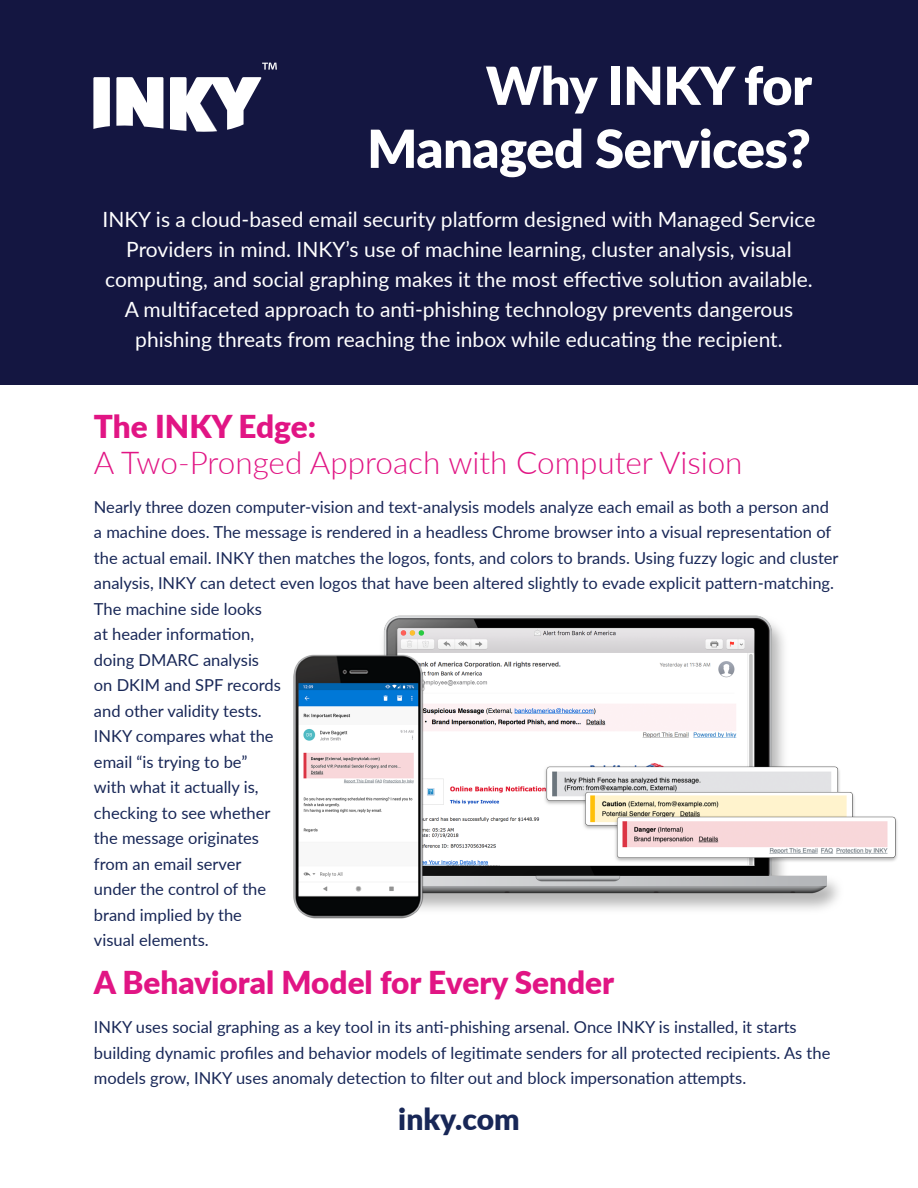
<style>
.page{position:relative;width:918px;height:1188px;background:#fff}
.page>*{position:absolute;margin:0;border:0;box-sizing:border-box;transform-origin:0 0}
.t1{font:900 52.5px/63px "Lato";letter-spacing:-.01em;color:#fff;text-align:right}
.Header_1{font:300 31.5px/36px "Lato";color:#e11584}
.t2{font:900 31.5px "Lato";color:#e11584}
.t3{font:900 30px "Lato";color:#182757}
.t4{font:21px/30px "Lato";color:#fff;text-align:center}
.t5{font:16.5px/25.5px "Lato";color:#182757}
.s1{font-weight:900}
</style>
<div class="page">
<div style="left:0;top:0;width:918px;height:384px;background:#141641"></div>
<img style="left:293px;top:615px;width:604px;height:304px">
<svg style="left:116px;top:77px;width:47px;height:52px"></svg>
<svg style="left:170px;top:77px;width:92px;height:55px"></svg>
<svg style="left:93px;top:77px;width:17px;height:52px"></svg>
<svg style="left:262px;top:63px;width:15px;height:7px"></svg>
<p class="t1" style="left:367px;top:52px;width:446px">Why INKY for<br>Managed Services?</p>
<p class="t4" style="left:103px;top:204px;width:714px">INKY is a cloud-based email security platform designed with Managed Service Providers in mind. INKY’s use of machine learning, cluster analysis, visual computing, and social graphing makes it the most effective solution available.<br>A multifaceted approach to anti-phishing technology prevents dangerous phishing threats from reaching the inbox while educating the recipient.</p>
<p class="Header_1" style="left:94px;top:407px;width:650px"><span class="s1">The INKY Edge:<br></span>A Two-Pronged Approach with Computer Vision</p>
<p class="t5" style="left:94px;top:493px;width:746px">Nearly three dozen computer-vision and text-analysis models analyze each email as both a person and a machine does. The message is rendered in a headless Chrome browser into a visual representation of the actual email. INKY then matches the logos, fonts, and colors to brands. Using fuzzy logic and cluster analysis, INKY can detect even logos that have been altered slightly to evade explicit pattern-matching.<br>The machine side looks<br>at header information,<br>doing DMARC analysis<br>on DKIM and SPF records<br>and other validity tests.<br>INKY compares what the<br>email “is trying to be”<br>with what it actually is,<br>checking to see whether<br>the message originates<br>from an email server<br>under the control of the<br>brand implied by the<br>visual elements.</p>
<p class="t2" style="left:94px;top:959px;width:522px">A Behavioral Model for Every Sender</p>
<p class="t5" style="left:94px;top:1014px;width:738px">INKY uses social graphing as a key tool in its anti-phishing arsenal. Once INKY is installed, it starts building dynamic profiles and behavior models of legitimate senders for all protected recipients. As the models grow, INKY uses anomaly detection to filter out and block impersonation attempts.</p>
<p class="t3" style="left:398px;top:1096px;width:123px">inky.com</p>
</div>
